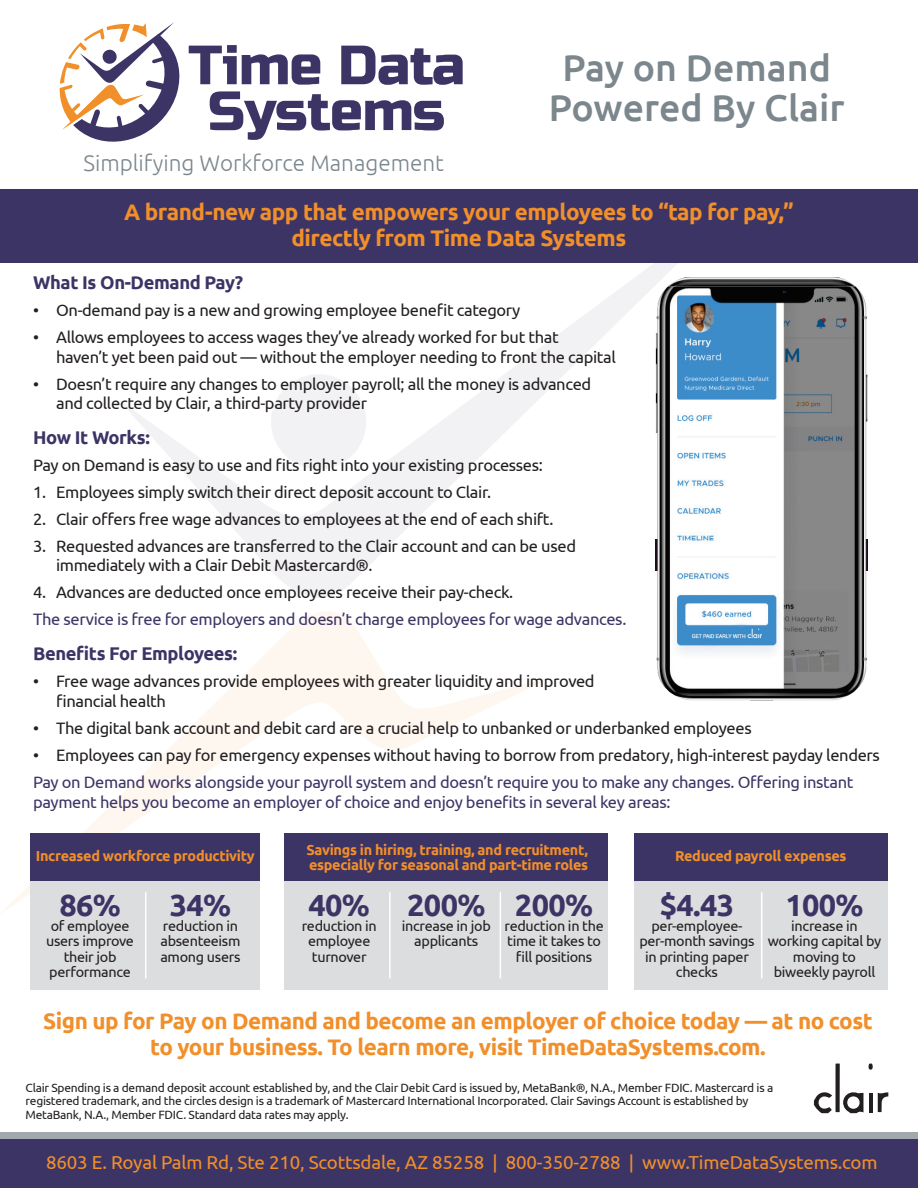
<style>
.page{position:relative;width:918px;height:1188px;background:#fff}
.page>*{position:absolute;margin:0;border:0;box-sizing:border-box;transform-origin:0 0}
.t1{font:500 37.5px/40.5px "Ubuntu";color:#7b868d;text-align:center}
.t2{font:700 30.6px "Ubuntu";letter-spacing:-.02em;color:#3d3466}
.t3{font:700 22.5px/25.5px "Ubuntu";letter-spacing:-.02em;color:#f18f2a;text-align:center}
.t4{font:300 22.5px "Ubuntu";color:#7b868d}
.t5{font:18.75px "Ubuntu";letter-spacing:-.01em;color:#f18f2a}
.t6{font:700 18.3px "Ubuntu";letter-spacing:-.02em;color:#3d3466}
.t7{font:16.5px/19.5px "Ubuntu";letter-spacing:-.02em;color:#231f20}
.t8{font:16.5px/19.5px "Ubuntu";letter-spacing:-.02em;color:#3d3466}
.t9{font:14.4px/15.3px "Ubuntu";letter-spacing:-.02em;color:#231f20;text-align:center}
.t10{font:700 14.4px/14.9px "Ubuntu";letter-spacing:-.02em;color:#f18f2a}
.t11{font:12px/13.5px "Ubuntu";letter-spacing:-.02em;color:#231f20}
</style>
<div class="page">
<svg style="left:118px;top:262px;width:636px;height:336px"></svg>
<svg style="left:0;top:611px;width:549px;height:306px"></svg>
<svg style="left:266px;top:369px;width:105px;height:106px"></svg>
<div style="left:0;top:1132px;width:918px;height:7px;background:#a1a9ac"></div>
<div style="left:0;top:1139px;width:918px;height:49px;background:#3d3466"></div>
<svg style="left:189px;top:45px;width:131px;height:40px"></svg>
<svg style="left:341px;top:46px;width:122px;height:39px"></svg>
<svg style="left:210px;top:91px;width:234px;height:49px"></svg>
<svg style="left:60px;top:22px;width:120px;height:120px"></svg>
<svg style="left:814px;top:1064px;width:74px;height:49px"></svg>
<hr style="left:869px;top:1093px;width:4px;height:19px;background:#231f20">
<div style="left:0;top:189px;width:918px;height:73px;background:#3d3466"></div>
<img style="left:656px;top:286px;width:212px;height:414px">
<img style="left:668px;top:277px;width:187px;height:9px">
<img style="left:656px;top:539px;width:212px;height:32px">
<div style="left:31px;top:833px;width:229px;height:157px;background:#dcdddf"></div>
<div style="left:31px;top:833px;width:229px;height:47px;background:#3d3466"></div>
<div style="left:284px;top:833px;width:324px;height:157px;background:#dcdddf"></div>
<div style="left:284px;top:833px;width:324px;height:47px;background:#3d3466"></div>
<div style="left:634px;top:833px;width:253px;height:157px;background:#dcdddf"></div>
<div style="left:634px;top:833px;width:253px;height:47px;background:#3d3466"></div>
<hr style="left:145px;top:892px;width:2px;height:86px;background:#fff">
<hr style="left:389px;top:892px;width:2px;height:86px;background:#fff">
<hr style="left:500px;top:892px;width:1px;height:86px;background:#fff">
<hr style="left:761px;top:892px;width:1px;height:86px;background:#fff">
<h3 class="t4" style="left:83px;top:150px;width:362px">Simplifying Workforce Management</h3>
<h1 class="t1" style="left:549px;top:46px;width:297px">Pay on Demand<br>Powered By Clair</h1>
<h3 class="t3" style="left:124px;top:199px;width:671px">A brand-new app that empowers your employees to “tap for pay,” directly from Time Data Systems</h3>
<p class="t6" style="left:33px;top:272px;width:211px">What Is On-Demand Pay?</p>
<p class="t7" style="left:33px;top:300px;width:489px">• On-demand pay is a new and growing employee benefit category</p>
<p class="t7" style="left:56px;top:327px;width:561px;text-indent:-23px">• Allows employees to access wages they’ve already worked for but that<br>haven’t yet been paid out — without the employer needing to front the capital</p>
<p class="t7" style="left:56px;top:374px;width:537px;text-indent:-23px">• Doesn’t require any changes to employer payroll; all the money is advanced and collected by Clair, a third-party provider</p>
<p class="t6" style="left:33px;top:426px;width:118px">How It Works:</p>
<p class="t7" style="left:33px;top:455px;width:511px">Pay on Demand is easy to use and fits right into your existing processes:</p>
<p class="t7" style="left:33px;top:482px;width:460px">1. Employees simply switch their direct deposit account to Clair.</p>
<p class="t7" style="left:33px;top:509px;width:522px">2. Clair offers free wage advances to employees at the end of each shift.</p>
<p class="t7" style="left:56px;top:536px;width:521px;text-indent:-23px">3. Requested advances are transferred to the Clair account and can be used immediately with a Clair Debit Mastercard®.</p>
<p class="t7" style="left:33px;top:582px;width:482px">4. Advances are deducted once employees receive their pay-check.</p>
<p class="t8" style="left:33px;top:609px;width:595px">The service is free for employers and doesn’t charge employees for wage advances.</p>
<p class="t6" style="left:33px;top:642px;width:206px">Benefits For Employees:</p>
<p class="t7" style="left:33px;top:671px;width:563px">• Free wage advances provide employees with greater liquidity and improved</p>
<p class="t7" style="left:56px;top:691px;width:111px">financial health</p>
<p class="t7" style="left:33px;top:718px;width:720px">• The digital bank account and debit card are a crucial help to unbanked or underbanked employees</p>
<p class="t7" style="left:33px;top:745px;width:848px">• Employees can pay for emergency expenses without having to borrow from predatory, high-interest payday lenders</p>
<p class="t8" style="left:33px;top:772px;width:822px">Pay on Demand works alongside your payroll system and doesn’t require you to make any changes. Offering instant payment helps you become an employer of choice and enjoy benefits in several key areas:</p>
<p class="t10" style="left:36px;top:848px;width:220px">Increased workforce productivity</p>
<h2 class="t2" style="left:59px;top:886px;width:63px">86%</h2>
<p class="t9" style="left:46px;top:918px;width:89px">of employee users improve their job performance</p>
<p class="t10" style="left:306px;top:842px;width:283px">Savings in hiring, training, and recruitment, especially for seasonal and part-time roles</p>
<h2 class="t2" style="left:309px;top:886px;width:63px">40%</h2>
<p class="t9" style="left:302px;top:918px;width:77px">reduction in employee turnover</p>
<p class="t10" style="left:675px;top:848px;width:173px">Reduced payroll expenses</p>
<h2 class="t2" style="left:660px;top:886px;width:76px">$4.43</h2>
<p class="t9" style="left:639px;top:918px;width:117px">per-employee&shy;per-month savings in printing paper checks</p>
<h2 class="t2" style="left:785px;top:886px;width:80px">100%</h2>
<p class="t9" style="left:768px;top:918px;width:115px">increase in working capital by moving to biweekly payroll</p>
<h3 class="t3" style="left:43px;top:1008px;width:831px">Sign up for Pay on Demand and become an employer of choice today — at no cost to your business. To learn more, visit TimeDataSystems.com.</h3>
<h2 class="t2" style="left:170px;top:886px;width:63px">34%</h2>
<p class="t9" style="left:160px;top:918px;width:82px;text-align:left">reduction in absenteeism among users</p>
<h2 class="t2" style="left:407px;top:886px;width:80px">200%</h2>
<p class="t9" style="left:402px;top:918px;width:91px">increase in job applicants</p>
<h2 class="t2" style="left:515px;top:886px;width:80px">200%</h2>
<p class="t9" style="left:504px;top:918px;width:101px">reduction in the time it takes to fill positions</p>
<p class="t11" style="left:26px;top:1080px;width:749px">Clair Spending is a demand deposit account established by, and the Clair Debit Card is issued by, MetaBank®, N.A., Member FDIC. Mastercard is a registered trademark, and the circles design is a trademark of Mastercard International Incorporated. Clair Savings Account is established by<br>MetaBank, N.A., Member FDIC. Standard data rates may apply.</p>
<p class="t5" style="left:46px;top:1151px;width:833px">8603 E. Royal Palm Rd, Ste 210, Scottsdale, AZ 85258 | 800-350-2788 | www.TimeDataSystems.com</p>
</div>
